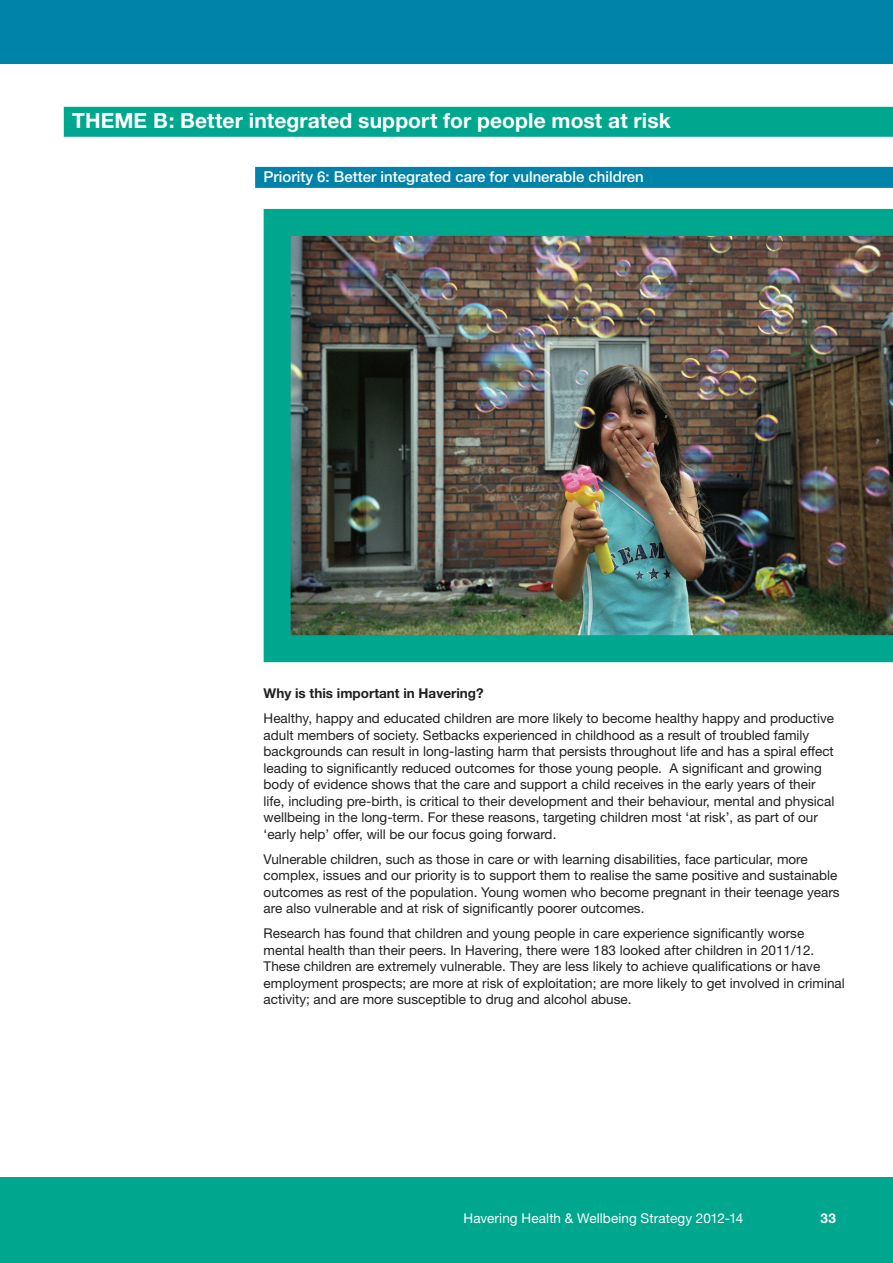
<style>
.page{position:relative;width:893px;height:1263px;background:#fff}
.page>*{position:absolute;margin:0;border:0;box-sizing:border-box;transform-origin:0 0}
.t1{font:700 21px "Helvetica Neue";letter-spacing:.005em;color:#fff}
.t2{font:500 15px "Helvetica Neue";color:#fff}
.t3{font:13.5px/16.5px "Helvetica Neue";color:#231f20}
.t4{font:13.5px "Helvetica Neue";letter-spacing:.01em;color:#fff}
.t5{font:700 13.5px "Helvetica Neue";color:#231f20}
.t6{font:700 13.5px "Helvetica Neue";color:#fff}
</style>
<div class="page">
<div style="left:0;top:0;width:893px;height:64px;background:#0083a9"></div>
<div style="left:0;top:1178px;width:893px;height:85px;background:#00a78f"></div>
<div style="left:64px;top:107px;width:829px;height:30px;background:#00a78f"></div>
<div style="left:255px;top:167px;width:638px;height:21px;background:#0083a9"></div>
<img style="left:264px;top:209px;width:629px;height:453px">
<h1 class="t1" style="left:72px;top:108px;width:600px">THEME B: Better integrated support for people most at risk</h1>
<p class="t2" style="left:264px;top:167px;width:382px">Priority 6: Better integrated care for vulnerable children</p>
<p class="t5" style="left:264px;top:685px;width:221px">Why is this important in Havering?</p>
<p class="t3" style="left:264px;top:710px;width:572px">Healthy, happy and educated children are more likely to become healthy happy and productive adult members of society. Setbacks experienced in childhood as a result of troubled family backgrounds can result in long-lasting harm that persists throughout life and has a spiral effect leading to significantly reduced outcomes for those young people. A significant and growing body of evidence shows that the care and support a child receives in the early years of their life, including pre-birth, is critical to their development and their behaviour, mental and physical wellbeing in the long-term. For these reasons, targeting children most ‘at risk’, as part of our ‘early help’ offer, will be our focus going forward.</p>
<p class="t3" style="left:264px;top:850px;width:577px">Vulnerable children, such as those in care or with learning disabilities, face particular, more complex, issues and our priority is to support them to realise the same positive and sustainable outcomes as rest of the population. Young women who become pregnant in their teenage years are also vulnerable and at risk of significantly poorer outcomes.</p>
<p class="t3" style="left:264px;top:925px;width:583px">Research has found that children and young people in care experience significantly worse mental health than their peers. In Havering, there were 183 looked after children in 2011/12.<br>These children are extremely vulnerable. They are less likely to achieve qualifications or have employment prospects; are more at risk of exploitation; are more likely to get involved in criminal activity; and are more susceptible to drug and alcohol abuse.</p>
<p class="t4" style="left:463px;top:1210px;width:281px">Havering Health &amp; Wellbeing Strategy 2012-14</p>
<p class="t6" style="left:820px;top:1210px;width:17px">33</p>
</div>
